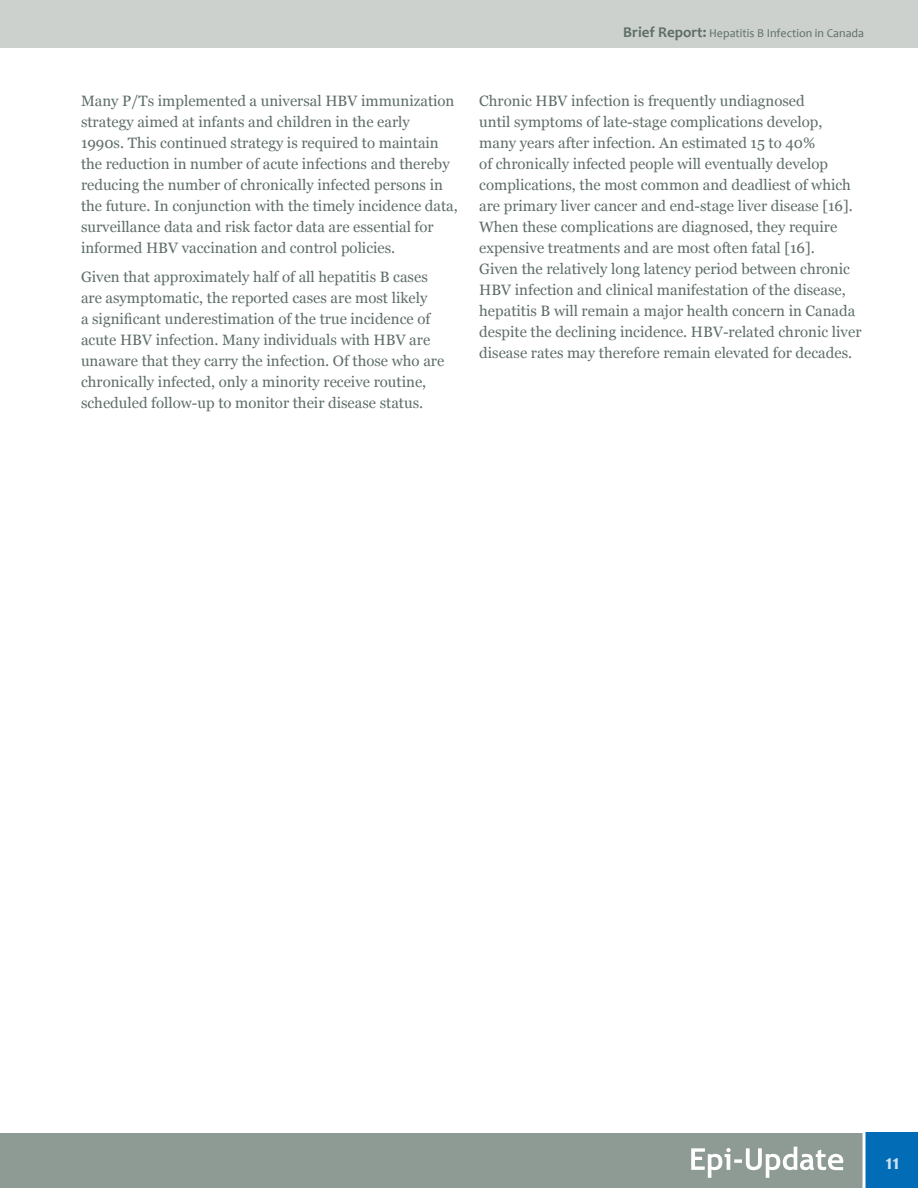
<style>
.page{position:relative;width:918px;height:1188px;background:#fff}
.page>*{position:absolute;margin:0;border:0;box-sizing:border-box;transform-origin:0 0}
.t1{font:700 21px "Candara";color:#cde2f0}
.t2{font:15px/21px "Georgia";color:#5e6e66}
.t3{font:12px "Candara";color:#5e6e66}
.s1{font-weight:700;font-size:15px}
</style>
<div class="page">
<div style="left:0;top:1133px;width:864px;height:55px;background:#8e9a94"></div>
<div style="left:0;top:0;width:918px;height:47px;background:#ccd1ce"></div>
<svg style="left:691px;top:1147px;width:152px;height:31px"></svg>
<div style="left:864px;top:1133px;width:54px;height:55px;background:#036cb6"></div>
<svg style="left:862px;top:1132px;width:4px;height:56px"></svg>
<p class="t2" style="left:81px;top:90px;width:378px">Many P/Ts implemented a universal HBV immunization strategy aimed at infants and children in the early<br>1990s. This continued strategy is required to maintain the reduction in number of acute infections and thereby reducing the number of chronically infected persons in the future. In conjunction with the timely incidence data, surveillance data and risk factor data are essential for informed HBV vaccination and control policies.</p>
<p class="t2" style="left:81px;top:266px;width:365px">Given that approximately half of all hepatitis B cases are asymptomatic, the reported cases are most likely<br>a significant underestimation of the true incidence of acute HBV infection. Many individuals with HBV are unaware that they carry the infection. Of those who are chronically infected, only a minority receive routine, scheduled follow-up to monitor their disease status.</p>
<p class="t3" style="left:623px;top:26px;width:242px"><span class="s1">Brief Report:</span> Hepatitis B Infection in Canada</p>
<p class="t2" style="left:479px;top:90px;width:384px">Chronic HBV infection is frequently undiagnosed<br>until symptoms of late-stage complications develop, many years after infection. An estimated 15 to 40%<br>of chronically infected people will eventually develop complications, the most common and deadliest of which are primary liver cancer and end-stage liver disease [16].<br>When these complications are diagnosed, they require expensive treatments and are most often fatal [16].<br>Given the relatively long latency period between chronic HBV infection and clinical manifestation of the disease, hepatitis B will remain a major health concern in Canada despite the declining incidence. HBV-related chronic liver disease rates may therefore remain elevated for decades.</p>
<h1 class="t1" style="left:885px;top:1149px;width:16px">11</h1>
</div>
